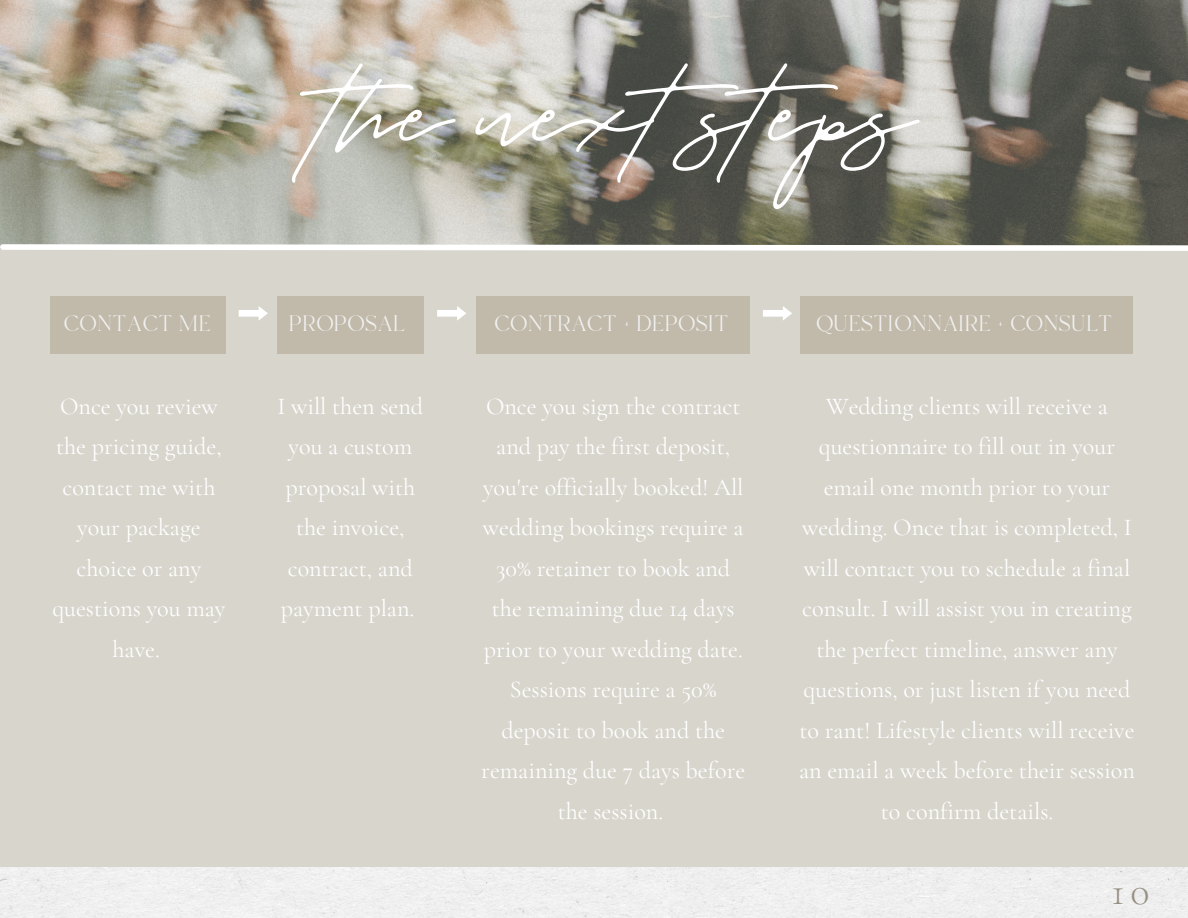
<style>
.page{position:relative;width:1188px;height:918px;background:#d8d5cd}
.page>*{position:absolute;margin:0;border:0;box-sizing:border-box;transform-origin:0 0}
.t1{font:109.2px "Portrait Script Bounce";color:#fff}
.t2{font:300 39.9px "Cormorant Garamond";color:#969083}
.t3{font:32.1px "Branch";color:#f1f1f1}
.t4{font:24.15px/40.5px "Cormorant Garamond";color:#fff;text-align:center}
</style>
<div class="page">
<div style="left:0;top:867px;width:1188px;height:51px;background:#efefef"></div>
<div style="left:51px;top:297px;width:175px;height:57px;background:#c1baaa"></div>
<div style="left:277px;top:297px;width:146px;height:57px;background:#c1baaa"></div>
<div style="left:476px;top:297px;width:274px;height:57px;background:#c1baaa"></div>
<div style="left:801px;top:297px;width:332px;height:57px;background:#c1baaa"></div>
<svg style="left:437px;top:306px;width:29px;height:15px"></svg>
<svg style="left:239px;top:306px;width:29px;height:14px"></svg>
<svg style="left:763px;top:306px;width:29px;height:14px"></svg>
<img style="left:0;top:0;width:1188px;height:241px">
<svg style="left:0;top:241px;width:1188px;height:10px;background:#cecec9"></svg>
<p class="t1" style="left:317px;top:34px;width:594px">the nextsteps</p>
<p class="t3" style="left:64px;top:308px;width:149px">CONTACT ME</p>
<p class="t3" style="left:289px;top:308px;width:117px">PROPOSAL</p>
<p class="t3" style="left:494px;top:308px;width:236px">CONTRACT + DEPOSIT</p>
<p class="t3" style="left:816px;top:308px;width:298px">QUESTIONNAIRE + CONSULT</p>
<p class="t4" style="left:52px;top:386px;width:175px">Once you review the pricing guide, contact me with your package choice or any questions you may have.</p>
<p class="t4" style="left:278px;top:386px;width:147px">I will then send you a custom proposal with the invoice, contract, and payment plan.</p>
<p class="t4" style="left:481px;top:386px;width:266px">Once you sign the contract and pay the first deposit, you're officially booked! All wedding bookings require a<br>30% retainer to book and the remaining due 14 days prior to your wedding date.<br>Sessions require a 50% deposit to book and the remaining due 7 days before the session.</p>
<p class="t4" style="left:799px;top:386px;width:337px">Wedding clients will receive a questionnaire to fill out in your email one month prior to your wedding. Once that is completed, I will contact you to schedule a final consult. I will assist you in creating the perfect timeline, answer any questions, or just listen if you need to rant! Lifestyle clients will receive an email a week before their session to confirm details.</p>
<p class="t2" style="left:1109px;top:867px;width:45px">09</p>
<p class="t2" style="left:1112px;top:867px;width:39px">10</p>
</div>
